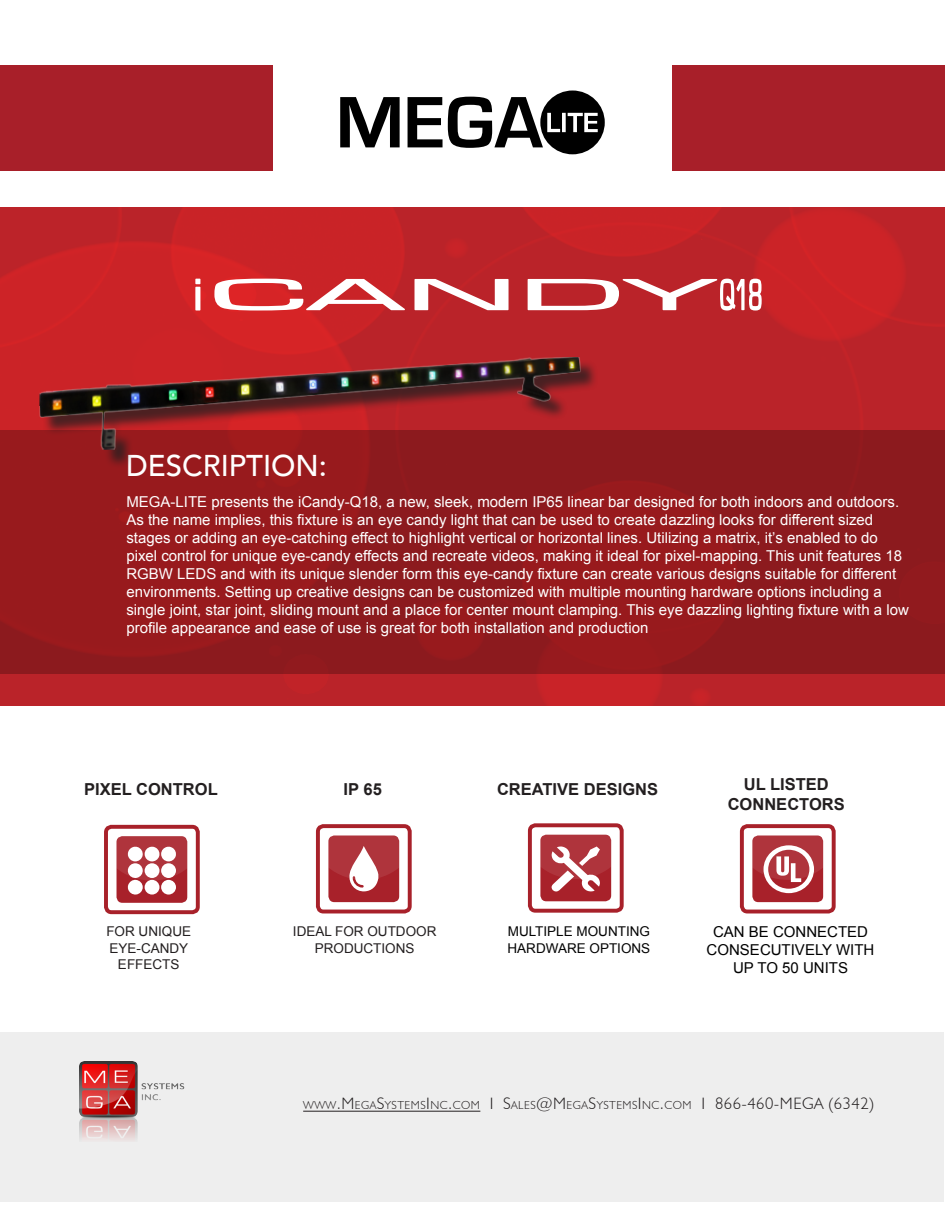
<style>
.page{position:relative;width:945px;height:1215px;background:#fff}
.page>*{position:absolute;margin:0;border:0;box-sizing:border-box;transform-origin:0 0}
.t1{font:500 30px "Avenir";color:#fff}
.t2{font:700 16.5px "Arial";color:#231f20}
.t3{font:300 16.5px "Humanist 521 BT";color:#231f20}
.t4{font:15px/18px "Arial";color:#fff}
.t5{font:15px/18px "Arial";color:#000;text-align:center}
.t6{font:13.5px/16.2px "Arial";color:#231f20;text-align:center}
.t7{font:13.5px/16.2px "Arial";color:#030303}
.t8{font:300 11.55px "Humanist 521 BT";letter-spacing:.045em;color:#231f20}
.s1{font-size:16.5px}
</style>
<div class="page">
<img style="left:0;top:208px;width:945px;height:498px">
<div style="left:0;top:430px;width:945px;height:243px;background:#8c1a1e"></div>
<div style="left:0;top:66px;width:273px;height:105px;background:#a81f29"></div>
<div style="left:673px;top:66px;width:272px;height:105px;background:#a81f29"></div>
<svg style="left:408px;top:91px;width:197px;height:63px"></svg>
<svg style="left:340px;top:97px;width:60px;height:50px"></svg>
<div style="left:0;top:1032px;width:944px;height:170px;background:#eee"></div>
<img style="left:80px;top:1062px;width:105px;height:78px">
<hr style="left:303px;top:1111px;width:177px;height:1px;background:#231f20">
<img style="left:329px;top:829px;width:78px;height:74px">
<div style="left:316px;top:824px;width:96px;height:89px;border:4px solid #a8212a;border-radius:6px"></div>
<div style="left:328px;top:836px;width:71px;height:66px;background:#a8212a;border-radius:6px"></div>
<div style="left:104px;top:825px;width:96px;height:89px;border:4px solid #a8212a;border-radius:6px"></div>
<div style="left:117px;top:836px;width:70px;height:67px;background:#a8212a;border-radius:6px"></div>
<img style="left:753px;top:829px;width:78px;height:74px">
<div style="left:740px;top:824px;width:96px;height:89px;border:4px solid #a8212a;border-radius:6px"></div>
<div style="left:752px;top:836px;width:71px;height:66px;background:#a8212a;border-radius:6px"></div>
<img style="left:540px;top:828px;width:79px;height:80px">
<div style="left:528px;top:823px;width:96px;height:90px;border:4px solid #a8212a;border-radius:6px"></div>
<div style="left:540px;top:835px;width:71px;height:66px;background:#a8212a;border-radius:6px"></div>
<svg style="left:116px;top:836px;width:72px;height:59px"></svg>
<div style="left:161px;top:863px;width:15px;height:15px;background:#fff;border-radius:50%"></div>
<div style="left:161px;top:880px;width:15px;height:15px;background:#fff;border-radius:50%"></div>
<svg style="left:540px;top:833px;width:73px;height:59px"></svg>
<svg style="left:328px;top:834px;width:73px;height:58px"></svg>
<svg style="left:752px;top:834px;width:73px;height:59px"></svg>
<svg style="left:528px;top:279px;width:234px;height:32px"></svg>
<svg style="left:415px;top:279px;width:94px;height:31px"></svg>
<svg style="left:214px;top:279px;width:191px;height:32px"></svg>
<svg style="left:195px;top:279px;width:5px;height:5px"></svg>
<div style="left:195px;top:287px;width:5px;height:24px;background:#fff"></div>
<div style="left:42px;top:360px;width:556px;height:109px;background:#231f20;opacity:.75"></div>
<img style="left:39px;top:352px;width:542px;height:102px">
<p class="t1" style="left:126px;top:440px;width:202px">DESCRIPTION:</p>
<p class="t4" style="left:126px;top:493px;width:774px">MEGA-LITE presents the iCandy-Q18, a new, sleek, modern IP65 linear bar designed for both indoors and outdoors.</p>
<p class="t4" style="left:126px;top:511px;width:784px">As the name implies, this fixture is an eye candy light that can be used to create dazzling looks for different sized stages or adding an eye-catching effect to highlight vertical or horizontal lines. Utilizing a matrix, it’s enabled to do pixel control for unique eye-candy effects and recreate videos, making it ideal for pixel-mapping. This unit features 18<br>RGBW LEDS and with its unique slender form this eye-candy fixture can create various designs suitable for different environments. Setting up creative designs can be customized with multiple mounting hardware options including a single joint, star joint, sliding mount and a place for center mount clamping. This eye dazzling lighting fixture with a low profile appearance and ease of use is great for both installation and production</p>
<p class="t2" style="left:84px;top:778px;width:135px">PIXEL CONTROL</p>
<p class="t6" style="left:106px;top:924px;width:86px">FOR UNIQUE<br>EYE-CANDY<br>EFFECTS</p>
<p class="t2" style="left:344px;top:778px;width:40px">IP 65</p>
<p class="t6" style="left:293px;top:924px;width:145px">IDEAL FOR OUTDOOR<br>PRODUCTIONS</p>
<p class="t2" style="left:497px;top:778px;width:163px">CREATIVE DESIGNS</p>
<p class="t7" style="left:508px;top:924px;width:144px">MULTIPLE MOUNTING<br>HARDWARE OPTIONS</p>
<p class="t2" style="left:744px;top:773px;width:86px">UL LISTED</p>
<p class="t2" style="left:728px;top:793px;width:119px">CONNECTORS</p>
<p class="t5" style="left:707px;top:923px;width:169px">CAN BE CONNECTED<br>CONSECUTIVELY WITH<br>UP TO 50 UNITS</p>
<p class="t8" style="left:303px;top:1098px;width:501px">WWW<span class="s1">.M</span>EGA<span class="s1">S</span>YSTEMS <span class="s1">I</span>NC<span class="s1">.</span>COM <span class="s1">I S</span>ALES<span class="s1">@M</span>EGA<span class="s1">S</span>YSTEMS <span class="s1">I</span>NC<span class="s1">.</span>COM <span class="s1">I 866-460-MEGA</span></p>
<p class="t3" style="left:829px;top:1094px;width:47px">(6342)</p>
</div>
